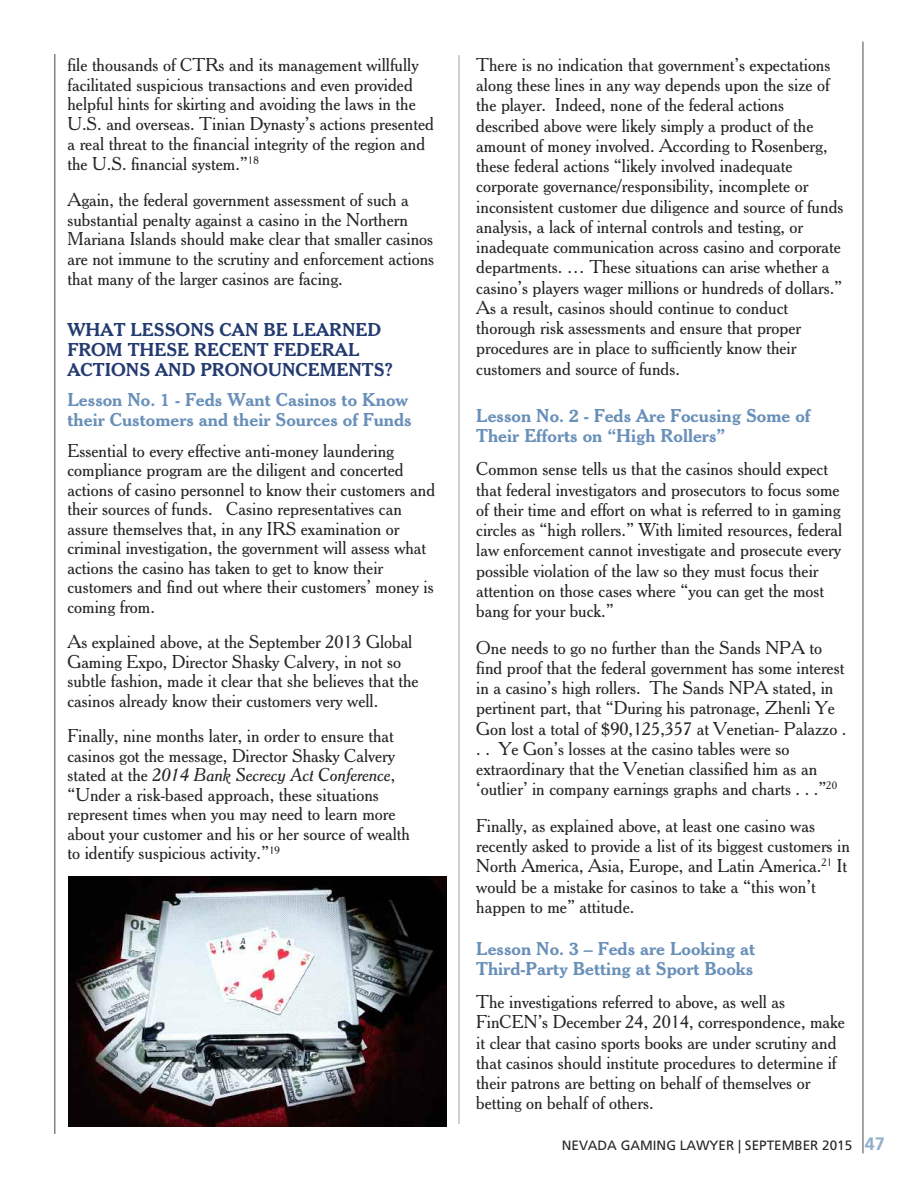
<style>
.page{position:relative;width:918px;height:1188px;background:#fff}
.page>*{position:absolute;margin:0;border:0;box-sizing:border-box;transform-origin:0 0}
.t1{font:18px/20.2px "Cheltenham BT";color:#272526}
.t2{font:700 18px/20.2px "Cheltenham BT";color:#6990b9}
.t3{font:700 18px/20px "Cheltenham BT";color:#243b71}
.t4{font:13.5px "Frutiger";color:#272526}
.s1{font-style:italic}
.s2{font-weight:700;font-size:18px;color:#8faecd}
</style>
<div class="page">
<hr style="left:862px;top:42px;width:2px;height:1111px;background:#82858a">
<hr style="left:54px;top:54px;width:2px;height:1080px;background:#82858a">
<hr style="left:459px;top:55px;width:1px;height:1069px;background:#9aa1a9">
<img style="left:69px;top:877px;width:378px;height:249px">
<p class="t1" style="left:68px;top:55px;width:368px;line-height:19.8px">file thousands of CTRs and its management willfully facilitated suspicious transactions and even provided helpful hints for skirting and avoiding the laws in the U.S. and overseas. Tinian Dynasty’s actions presented a real threat to the financial integrity of the region and the U.S. financial system.”<sup>18</sup></p>
<p class="t1" style="left:68px;top:190px;width:368px;line-height:19.8px">Again, the federal government assessment of such a substantial penalty against a casino in the Northern Mariana Islands should make clear that smaller casinos are not immune to the scrutiny and enforcement actions that many of the larger casinos are facing.</p>
<p class="t3" style="left:68px;top:319px;width:328px">WHAT LESSONS CAN BE LEARNED<br>FROM THESE RECENT FEDERAL<br>ACTIONS AND PRONOUNCEMENTS?</p>
<p class="t2" style="left:68px;top:390px;width:346px">Lesson No. 1 - Feds Want Casinos to Know their Customers and their Sources of Funds</p>
<p class="t1" style="left:67px;top:441px;width:369px;line-height:19.5px">Essential to every effective anti-money laundering compliance program are the diligent and concerted actions of casino personnel to know their customers and their sources of funds. Casino representatives can assure themselves that, in any IRS examination or criminal investigation, the government will assess what actions the casino has taken to get to know their customers and find out where their customers’ money is coming from.</p>
<p class="t1" style="left:68px;top:632px;width:353px;line-height:19.5px">As explained above, at the September 2013 Global Gaming Expo, Director Shasky Calvery, in not so subtle fashion, made it clear that she believes that the casinos already know their customers very well.</p>
<p class="t1" style="left:68px;top:726px;width:344px;line-height:19.5px">Finally, nine months later, in order to ensure that casinos got the message, Director Shasky Calvery stated at the <span class="s1">2014 Bank Secrecy Act Conference</span>, “Under a risk-based approach, these situations represent times when you may need to learn more about your customer and his or her source of wealth to identify suspicious activity.”<sup>19</sup></p>
<p class="t1" style="left:476px;top:55px;width:369px">There is no indication that government’s expectations along these lines in any way depends upon the size of the player. Indeed, none of the federal actions described above were likely simply a product of the amount of money involved. According to Rosenberg, these federal actions “likely involved inadequate corporate governance/responsibility, incomplete or inconsistent customer due diligence and source of funds analysis, a lack of internal controls and testing, or inadequate communication across casino and corporate departments. … These situations can arise whether a casino’s players wager millions or hundreds of dollars.” As a result, casinos should continue to conduct thorough risk assessments and ensure that proper procedures are in place to sufficiently know their customers and source of funds.</p>
<p class="t2" style="left:476px;top:406px;width:336px">Lesson No. 2 - Feds Are Focusing Some of<br>Their Efforts on “High Rollers”</p>
<p class="t1" style="left:476px;top:459px;width:368px">Common sense tells us that the casinos should expect that federal investigators and prosecutors to focus some of their time and effort on what is referred to in gaming circles as “high rollers.” With limited resources, federal law enforcement cannot investigate and prosecute every possible violation of the law so they must focus their attention on those cases where “you can get the most bang for your buck.”</p>
<p class="t1" style="left:476px;top:637px;width:372px">One needs to go no further than the Sands NPA to find proof that the federal government has some interest in a casino’s high rollers. The Sands NPA stated, in pertinent part, that “During his patronage, Zhenli Ye Gon lost a total of $90,125,357 at Venetian- Palazzo . . . Ye Gon’s losses at the casino tables were so extraordinary that the Venetian classified him as an ‘outlier’ in company earnings graphs and charts . . .”<sup>20</sup></p>
<p class="t1" style="left:476px;top:815px;width:375px">Finally, as explained above, at least one casino was recently asked to provide a list of its biggest customers in North America, Asia, Europe, and Latin America.<sup>21</sup> It would be a mistake for casinos to take a “this won’t happen to me” attitude.</p>
<p class="t2" style="left:476px;top:938px;width:280px">Lesson No. 3 – Feds are Looking at<br>Third-Party Betting at Sport Books</p>
<p class="t1" style="left:476px;top:992px;width:370px">The investigations referred to above, as well as FinCEN’s December 24, 2014, correspondence, make it clear that casino sports books are under scrutiny and that casinos should institute procedures to determine if their patrons are betting on behalf of themselves or betting on behalf of others.</p>
<p class="t4" style="left:562px;top:1140px;width:324px">NEVADA GAMING LAWYER | SEPTEMBER 2015 <span class="s2">47</span></p>
</div>
